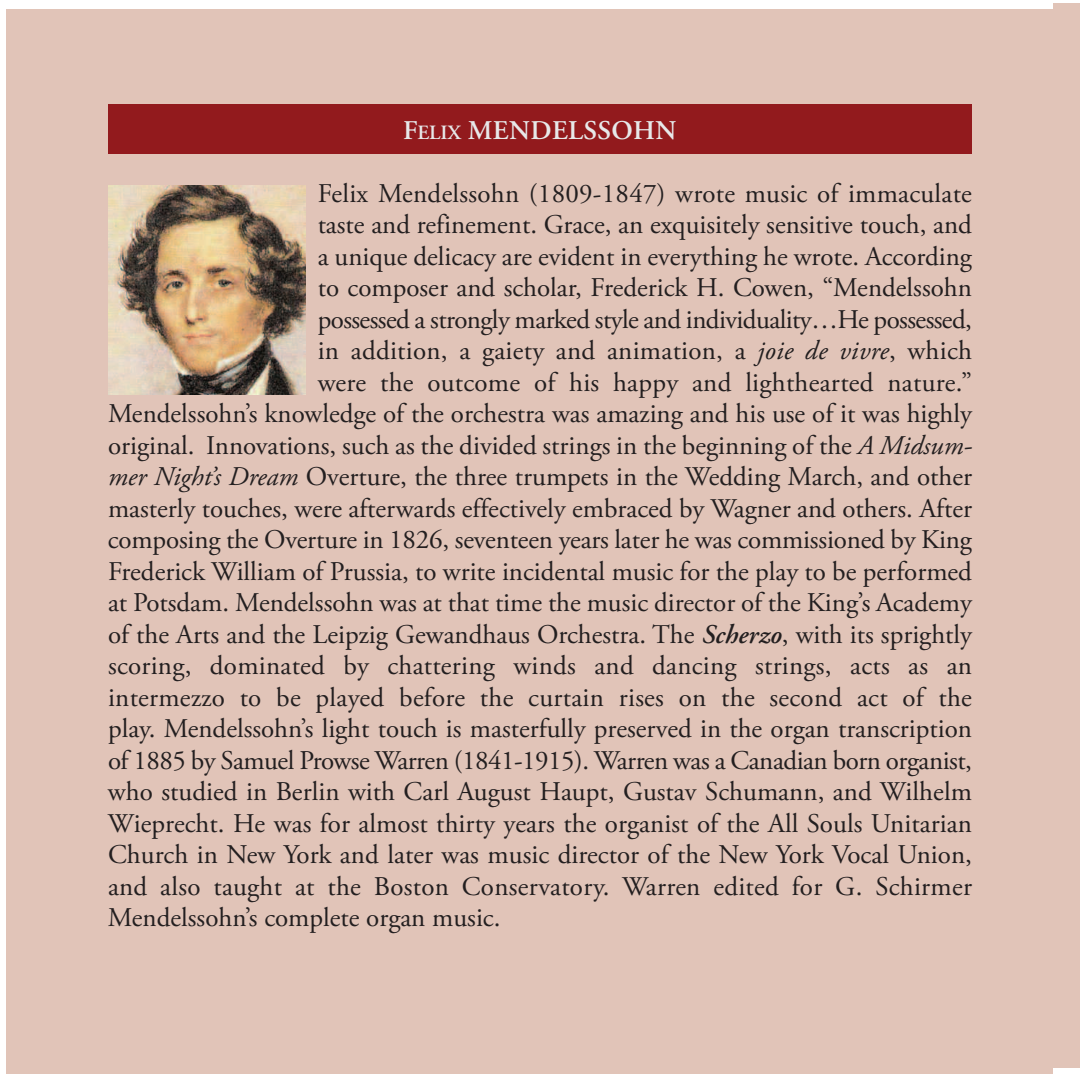
<style>
.page{position:relative;width:1080px;height:1080px;background:#fff}
.page>*{position:absolute;margin:0;border:0;box-sizing:border-box;transform-origin:0 0}
.t1{font:27px "Adobe Garamond Pro";color:#231f20}
.t2{font:27px "Adobe Garamond Pro";letter-spacing:-.02em;color:#231f20}
.t3{font:600 27px "Adobe Garamond Pro";letter-spacing:.015em;color:#e7e8e9}
.s1{font-size:20.4px}
.s2{font-style:italic}
.s3{font-weight:600;font-style:italic}
</style>
<div class="page">
<div style="left:1053px;top:3px;width:27px;height:1064px;background:#e1c4b8"></div>
<div style="left:7px;top:10px;width:1046px;height:1064px;background:#e1c4b8"></div>
<div style="left:108px;top:104px;width:864px;height:49px;background:#921a1d"></div>
<img style="left:108px;top:186px;width:198px;height:208px">
<p class="t3" style="left:403px;top:120px;width:275px">F<span class="s1">ELIX</span> MENDELSSOHN</p>
<p class="t1" style="left:318px;top:183px;width:656px">Felix Mendelssohn (1809-1847) wrote music of immaculate</p>
<p class="t1" style="left:318px;top:214px;width:656px">taste and refinement. Grace, an exquisitely sensitive touch, and</p>
<p class="t1" style="left:318px;top:246px;width:656px">a unique delicacy are evident in everything he wrote. According</p>
<p class="t1" style="left:318px;top:277px;width:656px">to composer and scholar, Frederick H. Cowen, “Mendelssohn</p>
<p class="t2" style="left:318px;top:309px;width:656px">possessed a strongly marked style and individuality…He possessed,</p>
<p class="t1" style="left:318px;top:340px;width:656px">in addition, a gaiety and animation, a <span class="s2">joie de vivre</span>, which</p>
<p class="t1" style="left:318px;top:372px;width:656px">were the outcome of his happy and lighthearted nature.”</p>
<p class="t1" style="left:108px;top:403px;width:865px">Mendelssohn’s knowledge of the orchestra was amazing and his use of it was highly</p>
<p class="t1" style="left:108px;top:435px;width:864px">original. Innovations, such as the divided strings in the beginning of the <span class="s2">A Midsum-</span></p>
<p class="t1" style="left:108px;top:466px;width:865px"><span class="s2">mer Night’s Dream</span> Overture, the three trumpets in the Wedding March, and other</p>
<p class="t1" style="left:108px;top:498px;width:866px">masterly touches, were afterwards effectively embraced by Wagner and others. After</p>
<p class="t1" style="left:108px;top:529px;width:866px">composing the Overture in 1826, seventeen years later he was commissioned by King</p>
<p class="t1" style="left:108px;top:561px;width:866px">Frederick William of Prussia, to write incidental music for the play to be performed</p>
<p class="t1" style="left:108px;top:592px;width:866px">at Potsdam. Mendelssohn was at that time the music director of the King’s Academy</p>
<p class="t1" style="left:108px;top:624px;width:866px">of the Arts and the Leipzig Gewandhaus Orchestra. The <span class="s3">Scherzo</span>, with its sprightly</p>
<p class="t1" style="left:108px;top:655px;width:865px">scoring, dominated by chattering winds and dancing strings, acts as an</p>
<p class="t1" style="left:108px;top:687px;width:865px">intermezzo to be played before the curtain rises on the second act of the</p>
<p class="t1" style="left:108px;top:718px;width:865px">play. Mendelssohn’s light touch is masterfully preserved in the organ transcription</p>
<p class="t2" style="left:108px;top:750px;width:865px">of 1885 by Samuel Prowse Warren (1841-1915). Warren was a Canadian born organist,</p>
<p class="t1" style="left:108px;top:781px;width:865px">who studied in Berlin with Carl August Haupt, Gustav Schumann, and Wilhelm</p>
<p class="t1" style="left:108px;top:813px;width:866px">Wieprecht. He was for almost thirty years the organist of the All Souls Unitarian</p>
<p class="t1" style="left:108px;top:844px;width:865px">Church in New York and later was music director of the New York Vocal Union,</p>
<p class="t1" style="left:108px;top:876px;width:865px">and also taught at the Boston Conservatory. Warren edited for G. Schirmer</p>
<p class="t1" style="left:108px;top:907px;width:394px">Mendelssohn’s complete organ music.</p>
</div>
